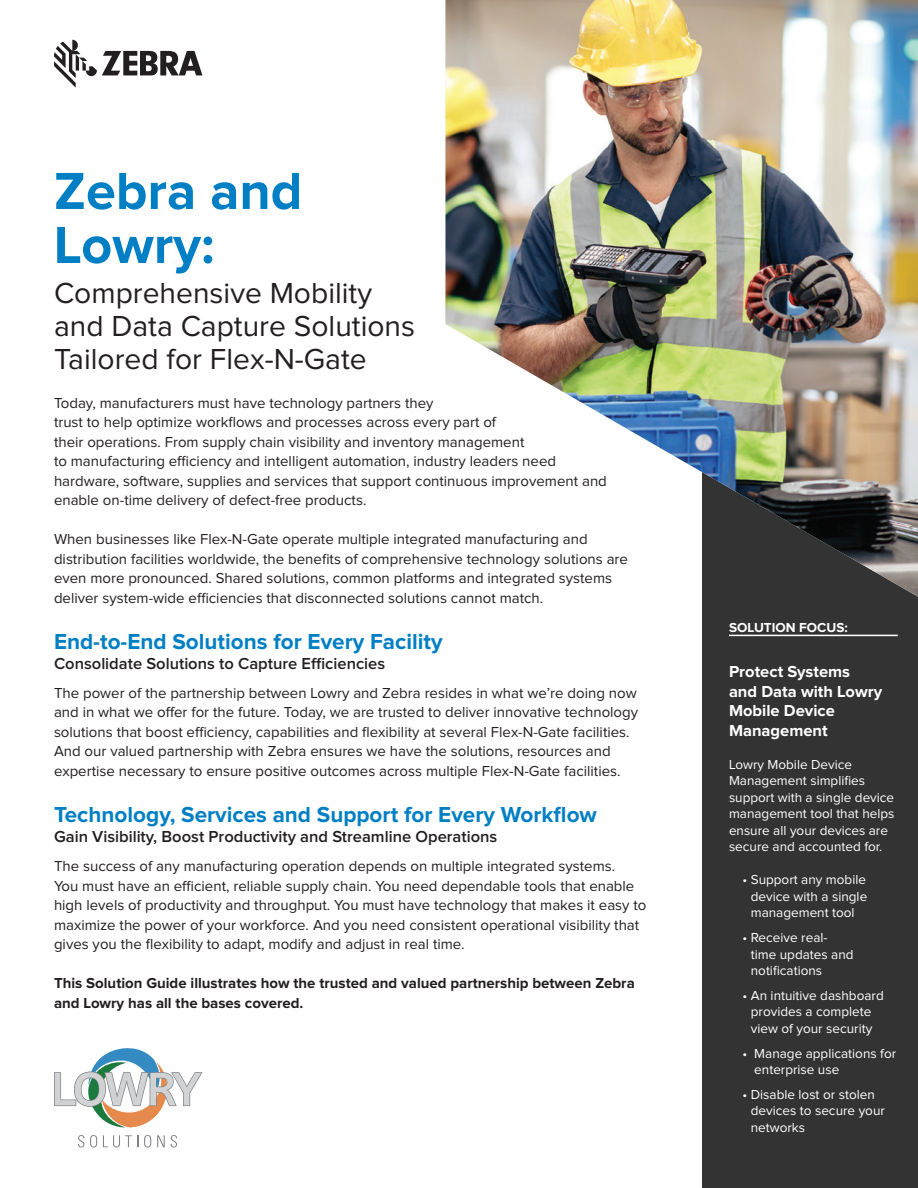
<style>
.page{position:relative;width:918px;height:1188px;background:#fff}
.page>*{position:absolute;margin:0;border:0;box-sizing:border-box;transform-origin:0 0}
.t1{font:700 54px/54px "Proxima Nova";color:#007fc5}
.t2{font:30px/33px "Proxima Nova";color:#231f20}
.Subhead{font:700 22.5px "Proxima Nova";color:#007fc5}
.Subhead_2{font:600 16.5px "Proxima Nova";color:#231f20}
.Sidebar_Subhead{font:700 16.5px/19.5px "Proxima Nova";color:#fff}
.Body{font:15px/19.5px "Proxima Nova";color:#231f20}
.Body-2{font:700 15px/19.5px "Proxima Nova";color:#231f20}
.Sidebar_Bullet{font:13.5px/16.5px "Proxima Nova";color:#fff}
.Sidebar_Body{font:13.5px/16.5px "Proxima Nova";color:#fff}
.Subhead-2{font:700 13.5px "Proxima Nova";color:#fff}
</style>
<div class="page">
<div style="left:702px;top:426px;width:216px;height:762px;background:#323332"></div>
<img style="left:446px;top:0;width:472px;height:597px">
<svg style="left:54px;top:40px;width:149px;height:48px"></svg>
<svg style="left:78px;top:1135px;width:6px;height:12px"></svg>
<svg style="left:90px;top:1135px;width:7px;height:12px"></svg>
<svg style="left:103px;top:1135px;width:35px;height:12px"></svg>
<svg style="left:144px;top:1135px;width:7px;height:12px"></svg>
<svg style="left:157px;top:1135px;width:20px;height:12px"></svg>
<svg style="left:54px;top:1048px;width:148px;height:80px"></svg>
<hr style="left:729px;top:635px;width:169px;height:1px;background:#fff">
<p class="t1" style="left:54px;top:166px;width:250px">Zebra and<br>Lowry:</p>
<p class="t2" style="left:54px;top:278px;width:363px">Comprehensive Mobility and Data Capture Solutions<br>Tailored for Flex-N-Gate</p>
<p class="Body" style="left:54px;top:394px;width:554px">Today, manufacturers must have technology partners they<br>trust to help optimize workflows and processes across every part of<br>their operations. From supply chain visibility and inventory management<br>to manufacturing efficiency and intelligent automation, industry leaders need hardware, software, supplies and services that support continuous improvement and enable on-time delivery of defect-free products.</p>
<p class="Body" style="left:54px;top:530px;width:576px">When businesses like Flex-N-Gate operate multiple integrated manufacturing and distribution facilities worldwide, the benefits of comprehensive technology solutions are even more pronounced. Shared solutions, common platforms and integrated systems deliver system-wide efficiencies that disconnected solutions cannot match.</p>
<p class="Subhead" style="left:54px;top:631px;width:390px">End-to-End Solutions for Every Facility</p>
<p class="Subhead_2" style="left:54px;top:656px;width:333px">Consolidate Solutions to Capture Efficiencies</p>
<p class="Body" style="left:54px;top:684px;width:586px">The power of the partnership between Lowry and Zebra resides in what we’re doing now and in what we offer for the future. Today, we are trusted to deliver innovative technology solutions that boost efficiency, capabilities and flexibility at several Flex-N-Gate facilities.<br>And our valued partnership with Zebra ensures we have the solutions, resources and expertise necessary to ensure positive outcomes across multiple Flex-N-Gate facilities.</p>
<p class="Subhead" style="left:54px;top:805px;width:544px">Technology, Services and Support for Every Workflow</p>
<p class="Subhead_2" style="left:54px;top:829px;width:445px">Gain Visibility, Boost Productivity and Streamline Operations</p>
<p class="Body" style="left:54px;top:857px;width:594px">The success of any manufacturing operation depends on multiple integrated systems.<br>You must have an efficient, reliable supply chain. You need dependable tools that enable high levels of productivity and throughput. You must have technology that makes it easy to maximize the power of your workforce. And you need consistent operational visibility that gives you the flexibility to adapt, modify and adjust in real time.</p>
<p class="Body-2" style="left:54px;top:974px;width:582px">This Solution Guide illustrates how the trusted and valued partnership between Zebra and Lowry has all the bases covered.</p>
<p class="Subhead-2" style="left:729px;top:621px;width:120px">SOLUTION FOCUS:</p>
<p class="Sidebar_Subhead" style="left:729px;top:663px;width:155px">Protect Systems and Data with Lowry<br>Mobile Device<br>Management</p>
<p class="Sidebar_Body" style="left:729px;top:757px;width:167px">Lowry Mobile Device<br>Management simplifies support with a single device management tool that helps ensure all your devices are secure and accounted for.</p>
<p class="Sidebar_Bullet" style="left:751px;top:872px;width:118px;text-align:justify;text-indent:-8px">• Support any mobile device with a single management tool</p>
<p class="Sidebar_Bullet" style="left:751px;top:930px;width:104px;text-indent:-8px">• Receive real&shy;time updates and notifications</p>
<p class="Sidebar_Bullet" style="left:742px;top:988px;width:143px;text-align:center">• An intuitive dashboard provides a complete view of your security</p>
<p class="Sidebar_Bullet" style="left:754px;top:1045px;width:143px;text-indent:-12px">• Manage applications for enterprise use</p>
<p class="Sidebar_Bullet" style="left:751px;top:1087px;width:136px;text-indent:-8px">• Disable lost or stolen devices to secure your networks</p>
</div>
